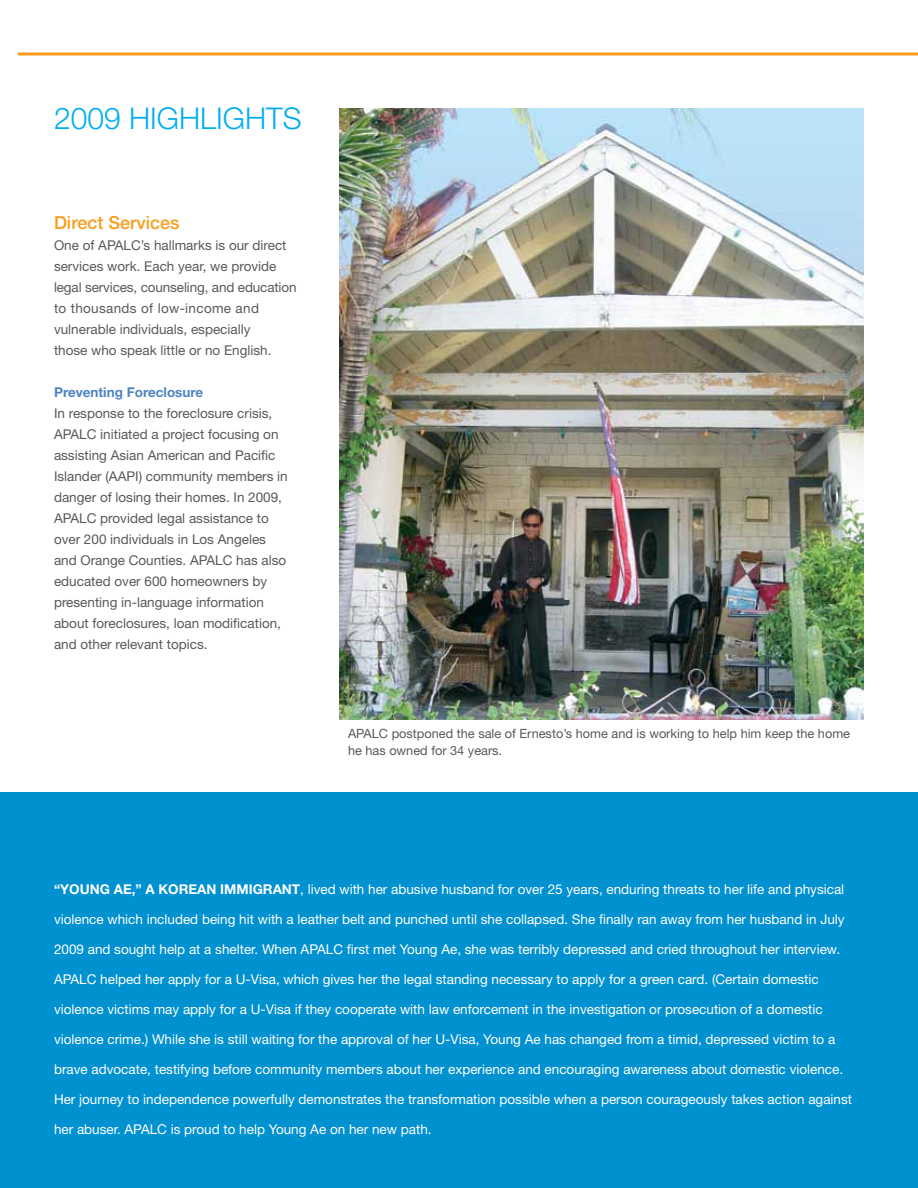
<style>
.page{position:relative;width:918px;height:1188px;background:#fff}
.page>*{position:absolute;margin:0;border:0;box-sizing:border-box;transform-origin:0 0}
.t1{font:300 30px "Helvetica Neue LT Std";color:#00aeef}
.t2{font:500 18px "Helvetica Neue LT Std";color:#f99d1c}
.t3{font:13.5px "Helvetica Neue LT Std";color:#fff}
.t4{font:13.5px/21px "Helvetica Neue LT Std";color:#58595b}
.t5{font:700 13.5px "Helvetica Neue LT Std";color:#4e84c4}
.t6{font:12.75px/16.5px "Helvetica Neue LT Std";color:#58595b}
.s1{font-weight:700}
</style>
<div class="page">
<div style="left:0;top:792px;width:918px;height:396px;background:#0091d1"></div>
<img style="left:339px;top:108px;width:525px;height:612px">
<svg style="left:18px;top:52px;width:900px;height:4px;background:#fab554"></svg>
<h1 class="t1" style="left:54px;top:100px;width:249px">2009 Highlights</h1>
<h2 class="t2" style="left:54px;top:212px;width:127px">Direct Services</h2>
<p class="t4" style="left:54px;top:234px;width:244px">One of APALC’s hallmarks is our direct services work. Each year, we provide legal services, counseling, and education to thousands of low-income and vulnerable individuals, especially<br>those who speak little or no English.</p>
<p class="t5" style="left:54px;top:384px;width:151px">Preventing Foreclosure</p>
<p class="t4" style="left:54px;top:402px;width:235px">In response to the foreclosure crisis, APALC initiated a project focusing on assisting Asian American and Pacific Islander (AAPI) community members in danger of losing their homes. In 2009, APALC provided legal assistance to over 200 individuals in Los Angeles and Orange Counties. APALC has also educated over 600 homeowners by presenting in-language information about foreclosures, loan modification, and other relevant topics.</p>
<p class="t6" style="left:348px;top:725px;width:504px">APALC postponed the sale of Ernesto’s home and is working to help him keep the home he has owned for 34 years.</p>
<p class="t3" style="left:54px;top:881px;width:792px"><span class="s1">“Young Ae,” a Korean immigrant</span>, lived with her abusive husband for over 25 years, enduring threats to her life and physical</p>
<p class="t3" style="left:54px;top:911px;width:792px">violence which included being hit with a leather belt and punched until she collapsed. She finally ran away from her husband in July</p>
<p class="t3" style="left:54px;top:941px;width:788px">2009 and sought help at a shelter. When APALC first met Young Ae, she was terribly depressed and cried throughout her interview.</p>
<p class="t3" style="left:54px;top:971px;width:766px">APALC helped her apply for a U-Visa, which gives her the legal standing necessary to apply for a green card. (Certain domestic</p>
<p class="t3" style="left:54px;top:1001px;width:770px">violence victims may apply for a U-Visa if they cooperate with law enforcement in the investigation or prosecution of a domestic</p>
<p class="t3" style="left:54px;top:1031px;width:783px">violence crime.) While she is still waiting for the approval of her U-Visa, Young Ae has changed from a timid, depressed victim to a</p>
<p class="t3" style="left:54px;top:1061px;width:791px">brave advocate, testifying before community members about her experience and encouraging awareness about domestic violence.</p>
<p class="t3" style="left:54px;top:1091px;width:800px">Her journey to independence powerfully demonstrates the transformation possible when a person courageously takes action against</p>
<p class="t3" style="left:54px;top:1121px;width:379px">her abuser. APALC is proud to help Young Ae on her new path.</p>
</div>
